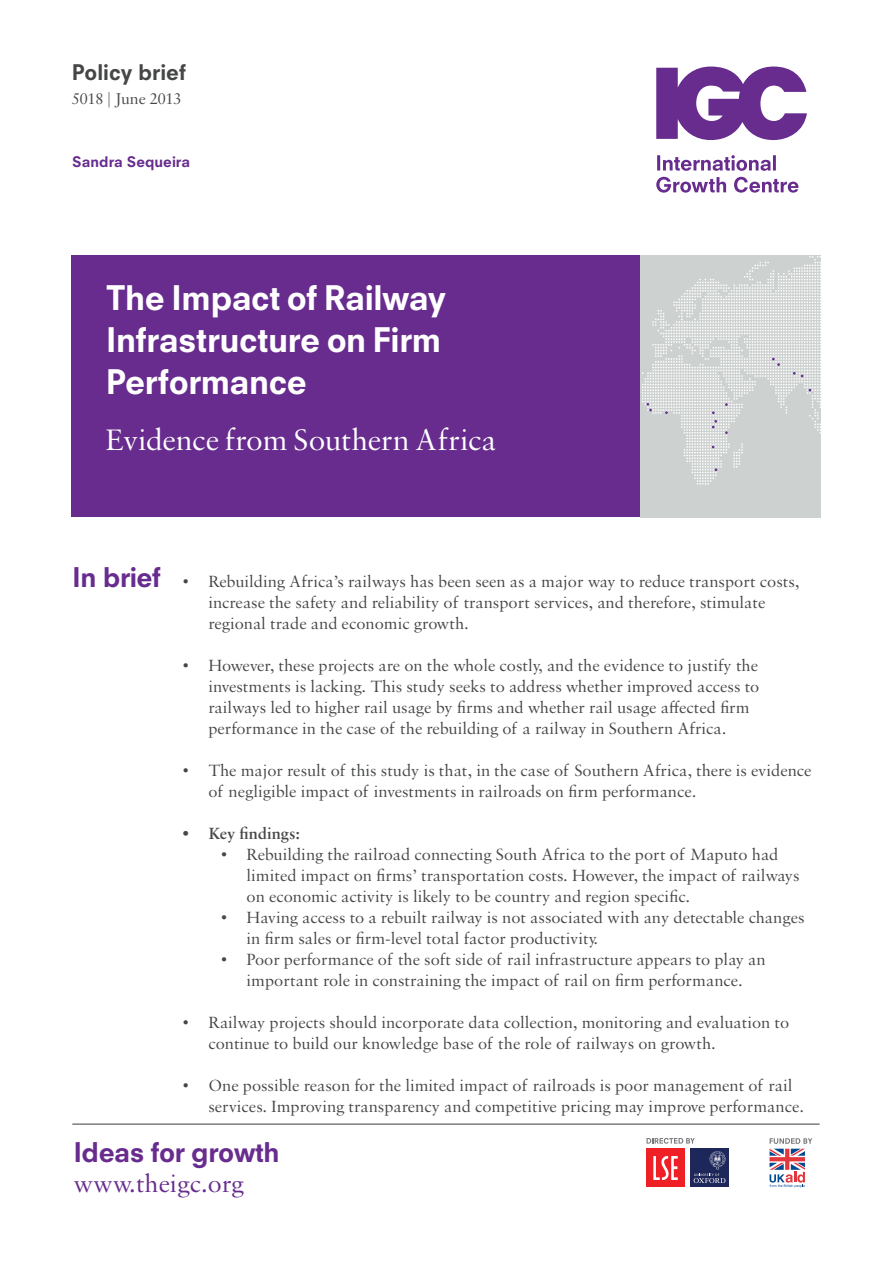
<style>
.page{position:relative;width:893px;height:1263px;background:#fff}
.page>*{position:absolute;margin:0;border:0;box-sizing:border-box;transform-origin:0 0}
.t1{font:800 33px/42px "Neuzeit SLT Std";letter-spacing:-.015em;color:#fff}
.t2{font:31.5px "Sabon MT Std";letter-spacing:-.01em;color:#fff}
.t3{font:800 26.4px "Neuzeit SLT Std";letter-spacing:-.02em;color:#672c8e}
.t4{font:26.4px "Sabon MT Std";color:#672c8e}
.t5{font:800 21px "Neuzeit SLT Std";color:#454647}
.t6{font:17.25px/21px "Sabon MT Std";color:#454647}
.t7{font:600 17.25px "Sabon MT Std";color:#454647}
.t8{font:16.65px "Sabon MT Std";color:#454647}
.t9{font:800 14.25px "Neuzeit SLT Std";color:#672c8e}
</style>
<div class="page">
<svg style="left:646px;top:1138px;width:49px;height:6px"></svg>
<div style="left:646px;top:1148px;width:39px;height:39px;background:#ee2025"></div>
<svg style="left:653px;top:1156px;width:25px;height:24px"></svg>
<div style="left:690px;top:1148px;width:39px;height:39px;background:#1e275a"></div>
<svg style="left:694px;top:1151px;width:31px;height:32px"></svg>
<svg style="left:769px;top:1138px;width:43px;height:50px"></svg>
<div style="left:72px;top:255px;width:570px;height:262px;background:#672c8e"></div>
<svg style="left:656px;top:67px;width:151px;height:73px"></svg>
<svg style="left:656px;top:177px;width:142px;height:16px"></svg>
<svg style="left:657px;top:155px;width:119px;height:16px"></svg>
<hr style="left:72px;top:1124px;width:748px;height:1px;background:#3c3c3d">
<div style="left:641px;top:255px;width:180px;height:262px;background:#cdd1d0"></div>
<svg style="left:642px;top:256px;width:179px;height:229px"></svg>
<p class="t5" style="left:72px;top:59px;width:116px">Policy brief</p>
<p class="t8" style="left:72px;top:88px;width:111px">5018 | June 2013</p>
<p class="t9" style="left:72px;top:153px;width:119px">Sandra Sequeira</p>
<h1 class="t1" style="left:106px;top:276px;width:342px">The Impact of Railway<br>Infrastructure on Firm<br>Performance</h1>
<h2 class="t2" style="left:106px;top:420px;width:392px">Evidence from Southern Africa</h2>
<h3 class="t3" style="left:72px;top:561px;width:90px">In brief</h3>
<p class="t6" style="left:208px;top:571px;width:593px;text-indent:-26px">• Rebuilding Africa’s railways has been seen as a major way to reduce transport costs, increase the safety and reliability of transport services, and therefore, stimulate regional trade and economic growth.</p>
<p class="t6" style="left:208px;top:655px;width:553px;text-indent:-26px">• However, these projects are on the whole costly, and the evidence to justify the investments is lacking. This study seeks to address whether improved access to railways led to higher rail usage by firms and whether rail usage affected firm performance in the case of the rebuilding of a railway in Southern Africa.</p>
<p class="t6" style="left:208px;top:760px;width:605px;text-indent:-26px">• The major result of this study is that, in the case of Southern Africa, there is evidence of negligible impact of investments in railroads on firm performance.</p>
<p class="t7" style="left:183px;top:823px;width:119px">• Key findings:</p>
<p class="t6" style="left:247px;top:844px;width:555px;text-indent:-26px">• Rebuilding the railroad connecting South Africa to the port of Maputo had limited impact on firms’ transportation costs. However, the impact of railways on economic activity is likely to be country and region specific.</p>
<p class="t6" style="left:247px;top:907px;width:559px;text-indent:-26px">• Having access to a rebuilt railway is not associated with any detectable changes in firm sales or firm-level total factor productivity.</p>
<p class="t6" style="left:221px;top:949px;width:546px;text-align:center">• Poor performance of the soft side of rail infrastructure appears to play an important role in constraining the impact of rail on firm performance.</p>
<p class="t6" style="left:208px;top:1012px;width:582px;text-indent:-26px">• Railway projects should incorporate data collection, monitoring and evaluation to continue to build our knowledge base of the role of railways on growth.</p>
<p class="t6" style="left:208px;top:1075px;width:597px;text-indent:-26px">• One possible reason for the limited impact of railroads is poor management of rail services. Improving transparency and competitive pricing may improve performance.</p>
<h3 class="t3" style="left:73px;top:1136px;width:208px">Ideas for growth</h3>
<h3 class="t4" style="left:73px;top:1167px;width:172px">www.theigc.org</h3>
</div>
